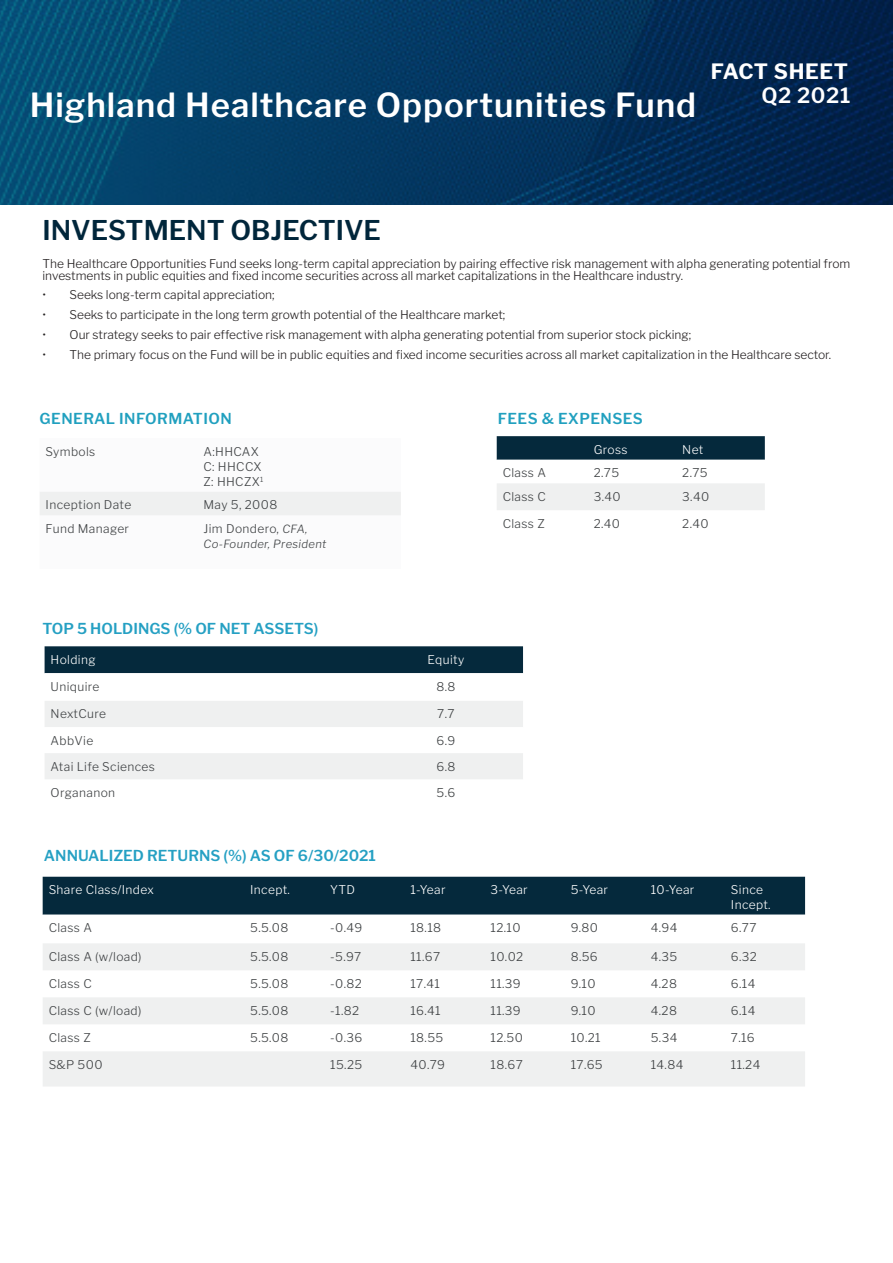
<style>
.page{position:relative;width:893px;height:1263px;background:#fff}
.page>*{position:absolute;margin:0;border:0;box-sizing:border-box;transform-origin:0 0}
.Cover_-_fact_sheet{font:600 33px "Libre Franklin";letter-spacing:.03em;color:#fff}
.Body_-_section_title{font:600 27px "Libre Franklin";color:#00263b}
.Cover_-_fact_sheet-2{font:700 21px "Libre Franklin";letter-spacing:.03em;color:#fff}
.Cover_-_fact_sheet-3{font:600 21px "Libre Franklin";letter-spacing:.03em;color:#fff}
.t1{font:600 15px "Libre Franklin";color:#25a0c3}
.Cover_-_fact_sheet-4{font:600 15px "Libre Franklin";letter-spacing:.03em;color:#21a0bf}
.Body{font:300 12px/12px "Libre Franklin";color:#231f20}
.Cover_-_fact_sheet-5{font:300 12px "Libre Franklin";letter-spacing:.03em;color:#3e4143}
.Cover_-_fact_sheet-6{font:300 12px/14.4px "Libre Franklin";letter-spacing:.03em;color:#fff}
.Cover_-_fact_sheet-7{font:italic 300 11.25px "Libre Franklin";letter-spacing:.03em;color:#3e4143}
.s1{font-style:italic;font-size:11.25px}
</style>
<div class="page">
<svg style="left:0;top:0;width:893px;height:204px;background:#033760"></svg>
<div style="left:40px;top:492px;width:361px;height:23px;background:#eff0f0"></div>
<svg style="left:497px;top:436px;width:268px;height:74px"></svg>
<div style="left:45px;top:646px;width:478px;height:27px;background:#05293c"></div>
<svg style="left:45px;top:673px;width:478px;height:1px"></svg>
<svg style="left:45px;top:701px;width:478px;height:78px"></svg>
<div style="left:43px;top:877px;width:762px;height:38px;background:#05293c"></div>
<svg style="left:43px;top:943px;width:762px;height:143px;fill:#eff0f0"></svg>
<p class="Cover_-_fact_sheet" style="left:30px;top:79px;width:668px">Highland Healthcare Opportunities Fund</p>
<p class="Cover_-_fact_sheet-2" style="left:711px;top:55px;width:139px">FACT SHEET</p>
<p class="Cover_-_fact_sheet-3" style="left:761px;top:79px;width:91px">Q2 2021</p>
<p class="Body_-_section_title" style="left:43px;top:209px;width:340px">INVESTMENT OBJECTIVE</p>
<p class="Body" style="left:43px;top:256px;width:809px">The Healthcare Opportunities Fund seeks long-term capital appreciation by pairing effective risk management with alpha generating potential from investments in public equities and fixed income securities across all market capitalizations in the Healthcare industry.</p>
<p class="Body" style="left:43px;top:288px;width:234px">• Seeks long-term capital appreciation;</p>
<p class="Body" style="left:43px;top:308px;width:465px">• Seeks to participate in the long term growth potential of the Healthcare market;</p>
<p class="Body" style="left:43px;top:328px;width:650px">• Our strategy seeks to pair effective risk management with alpha generating potential from superior stock picking;</p>
<p class="Body" style="left:43px;top:347px;width:790px">• The primary focus on the Fund will be in public equities and fixed income securities across all market capitalization in the Healthcare sector.</p>
<p class="Cover_-_fact_sheet-4" style="left:40px;top:407px;width:194px">GENERAL INFORMATION</p>
<p class="Cover_-_fact_sheet-4" style="left:498px;top:407px;width:147px">FEES &amp; EXPENSES</p>
<p class="Cover_-_fact_sheet-5" style="left:46px;top:442px;width:51px">Symbols</p>
<p class="Cover_-_fact_sheet-5" style="left:203px;top:442px;width:57px">A:HHCAX</p>
<p class="Cover_-_fact_sheet-5" style="left:203px;top:457px;width:60px">C: HHCCX</p>
<p class="Cover_-_fact_sheet-5" style="left:203px;top:472px;width:61px">Z: HHCZX<sup>1</sup></p>
<p class="Cover_-_fact_sheet-5" style="left:46px;top:496px;width:87px">Inception Date</p>
<p class="Cover_-_fact_sheet-5" style="left:203px;top:496px;width:75px">May 5, 2008</p>
<p class="Cover_-_fact_sheet-5" style="left:46px;top:519px;width:85px">Fund Manager</p>
<p class="Cover_-_fact_sheet-5" style="left:203px;top:519px;width:105px">Jim Dondero, <span class="s1">CFA,</span></p>
<p class="Cover_-_fact_sheet-7" style="left:203px;top:537px;width:124px">Co-Founder, President</p>
<p class="t1" style="left:43px;top:617px;width:277px">TOP 5 HOLDINGS (% OF NET ASSETS)</p>
<p class="Cover_-_fact_sheet-6" style="left:51px;top:651px;width:46px">Holding</p>
<p class="Cover_-_fact_sheet-6" style="left:428px;top:651px;width:38px">Equity</p>
<p class="Cover_-_fact_sheet-5" style="left:51px;top:677px;width:50px">Uniquire</p>
<p class="Cover_-_fact_sheet-5" style="left:436px;top:677px;width:21px">8.8</p>
<p class="Cover_-_fact_sheet-5" style="left:51px;top:705px;width:57px">NextCure</p>
<p class="Cover_-_fact_sheet-5" style="left:437px;top:705px;width:19px">7.7</p>
<p class="Cover_-_fact_sheet-5" style="left:51px;top:731px;width:44px">AbbVie</p>
<p class="Cover_-_fact_sheet-5" style="left:437px;top:731px;width:20px">6.9</p>
<p class="Cover_-_fact_sheet-5" style="left:51px;top:757px;width:106px">Atai Life Sciences</p>
<p class="Cover_-_fact_sheet-5" style="left:436px;top:757px;width:20px">6.8</p>
<p class="Cover_-_fact_sheet-5" style="left:51px;top:783px;width:66px">Organanon</p>
<p class="Cover_-_fact_sheet-5" style="left:437px;top:783px;width:20px">5.6</p>
<p class="Cover_-_fact_sheet-6" style="left:594px;top:441px;width:35px">Gross</p>
<p class="Cover_-_fact_sheet-6" style="left:682px;top:441px;width:23px">Net</p>
<p class="Cover_-_fact_sheet-5" style="left:503px;top:464px;width:45px">Class A</p>
<p class="Cover_-_fact_sheet-5" style="left:594px;top:464px;width:27px">2.75</p>
<p class="Cover_-_fact_sheet-5" style="left:682px;top:464px;width:27px">2.75</p>
<p class="Cover_-_fact_sheet-5" style="left:503px;top:487px;width:45px">Class C</p>
<p class="Cover_-_fact_sheet-5" style="left:594px;top:487px;width:28px">3.40</p>
<p class="Cover_-_fact_sheet-5" style="left:682px;top:487px;width:28px">3.40</p>
<p class="Cover_-_fact_sheet-5" style="left:503px;top:514px;width:44px">Class Z</p>
<p class="Cover_-_fact_sheet-5" style="left:594px;top:514px;width:28px">2.40</p>
<p class="Cover_-_fact_sheet-5" style="left:682px;top:514px;width:28px">2.40</p>
<p class="t1" style="left:44px;top:844px;width:334px">ANNUALIZED RETURNS (%) AS OF 6/30/2021</p>
<p class="Cover_-_fact_sheet-6" style="left:49px;top:882px;width:107px">Share Class/Index</p>
<p class="Cover_-_fact_sheet-6" style="left:250px;top:882px;width:41px">Incept.</p>
<p class="Cover_-_fact_sheet-6" style="left:330px;top:882px;width:26px">YTD</p>
<p class="Cover_-_fact_sheet-6" style="left:410px;top:882px;width:37px">1-Year</p>
<p class="Cover_-_fact_sheet-6" style="left:491px;top:882px;width:39px">3-Year</p>
<p class="Cover_-_fact_sheet-6" style="left:571px;top:882px;width:39px">5-Year</p>
<p class="Cover_-_fact_sheet-6" style="left:651px;top:882px;width:45px">10-Year</p>
<p class="Cover_-_fact_sheet-6" style="left:731px;top:882px;width:41px">Since<br>Incept.</p>
<p class="Cover_-_fact_sheet-5" style="left:49px;top:918px;width:45px">Class A</p>
<p class="Cover_-_fact_sheet-5" style="left:250px;top:918px;width:40px">5.5.08</p>
<p class="Cover_-_fact_sheet-5" style="left:330px;top:918px;width:34px">-0.49</p>
<p class="Cover_-_fact_sheet-5" style="left:410px;top:918px;width:32px">18.18</p>
<p class="Cover_-_fact_sheet-5" style="left:491px;top:918px;width:31px">12.10</p>
<p class="Cover_-_fact_sheet-5" style="left:571px;top:918px;width:29px">9.80</p>
<p class="Cover_-_fact_sheet-5" style="left:651px;top:918px;width:28px">4.94</p>
<p class="Cover_-_fact_sheet-5" style="left:731px;top:918px;width:27px">6.77</p>
<p class="Cover_-_fact_sheet-5" style="left:49px;top:947px;width:94px">Class A (w/load)</p>
<p class="Cover_-_fact_sheet-5" style="left:250px;top:947px;width:40px">5.5.08</p>
<p class="Cover_-_fact_sheet-5" style="left:330px;top:947px;width:33px">-5.97</p>
<p class="Cover_-_fact_sheet-5" style="left:410px;top:947px;width:31px">11.67</p>
<p class="Cover_-_fact_sheet-5" style="left:491px;top:947px;width:34px">10.02</p>
<p class="Cover_-_fact_sheet-5" style="left:571px;top:947px;width:29px">8.56</p>
<p class="Cover_-_fact_sheet-5" style="left:651px;top:947px;width:28px">4.35</p>
<p class="Cover_-_fact_sheet-5" style="left:731px;top:947px;width:27px">6.32</p>
<p class="Cover_-_fact_sheet-5" style="left:49px;top:974px;width:45px">Class C</p>
<p class="Cover_-_fact_sheet-5" style="left:250px;top:974px;width:40px">5.5.08</p>
<p class="Cover_-_fact_sheet-5" style="left:330px;top:974px;width:33px">-0.82</p>
<p class="Cover_-_fact_sheet-5" style="left:410px;top:974px;width:31px">17.41</p>
<p class="Cover_-_fact_sheet-5" style="left:491px;top:974px;width:32px">11.39</p>
<p class="Cover_-_fact_sheet-5" style="left:571px;top:974px;width:26px">9.10</p>
<p class="Cover_-_fact_sheet-5" style="left:651px;top:974px;width:28px">4.28</p>
<p class="Cover_-_fact_sheet-5" style="left:731px;top:974px;width:26px">6.14</p>
<p class="Cover_-_fact_sheet-5" style="left:49px;top:1001px;width:94px">Class C (w/load)</p>
<p class="Cover_-_fact_sheet-5" style="left:250px;top:1001px;width:40px">5.5.08</p>
<p class="Cover_-_fact_sheet-5" style="left:330px;top:1001px;width:30px">-1.82</p>
<p class="Cover_-_fact_sheet-5" style="left:410px;top:1001px;width:32px">16.41</p>
<p class="Cover_-_fact_sheet-5" style="left:491px;top:1001px;width:32px">11.39</p>
<p class="Cover_-_fact_sheet-5" style="left:571px;top:1001px;width:26px">9.10</p>
<p class="Cover_-_fact_sheet-5" style="left:651px;top:1001px;width:28px">4.28</p>
<p class="Cover_-_fact_sheet-5" style="left:731px;top:1001px;width:26px">6.14</p>
<p class="Cover_-_fact_sheet-5" style="left:49px;top:1028px;width:44px">Class Z</p>
<p class="Cover_-_fact_sheet-5" style="left:250px;top:1028px;width:40px">5.5.08</p>
<p class="Cover_-_fact_sheet-5" style="left:330px;top:1028px;width:34px">-0.36</p>
<p class="Cover_-_fact_sheet-5" style="left:410px;top:1028px;width:34px">18.55</p>
<p class="Cover_-_fact_sheet-5" style="left:491px;top:1028px;width:34px">12.50</p>
<p class="Cover_-_fact_sheet-5" style="left:571px;top:1028px;width:31px">10.21</p>
<p class="Cover_-_fact_sheet-5" style="left:651px;top:1028px;width:28px">5.34</p>
<p class="Cover_-_fact_sheet-5" style="left:731px;top:1028px;width:25px">7.16</p>
<p class="Cover_-_fact_sheet-5" style="left:49px;top:1055px;width:55px">S&amp;P 500</p>
<p class="Cover_-_fact_sheet-5" style="left:330px;top:1055px;width:33px">15.25</p>
<p class="Cover_-_fact_sheet-5" style="left:410px;top:1055px;width:36px">40.79</p>
<p class="Cover_-_fact_sheet-5" style="left:491px;top:1055px;width:34px">18.67</p>
<p class="Cover_-_fact_sheet-5" style="left:571px;top:1055px;width:34px">17.65</p>
<p class="Cover_-_fact_sheet-5" style="left:651px;top:1055px;width:34px">14.84</p>
<p class="Cover_-_fact_sheet-5" style="left:731px;top:1055px;width:31px">11.24</p>
</div>
